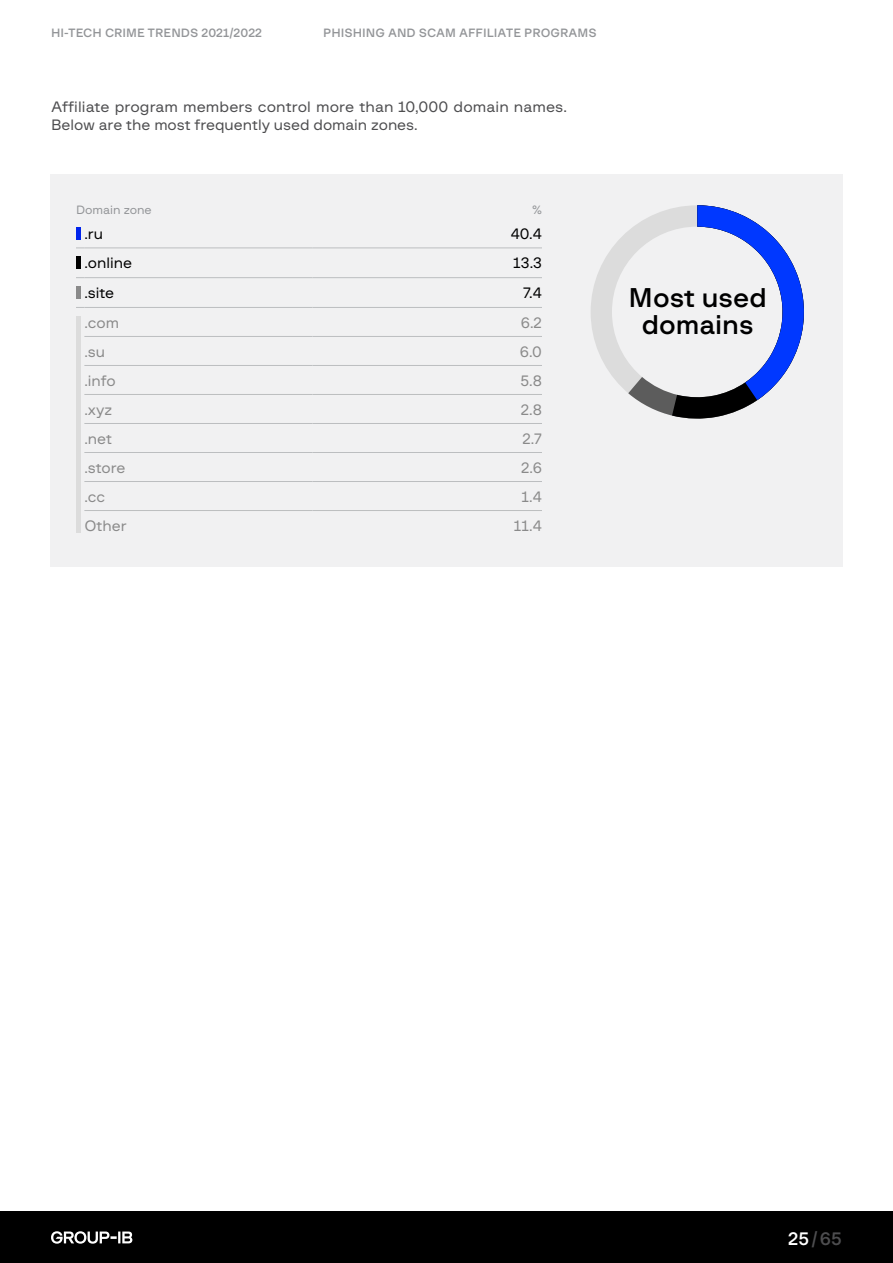
<style>
.page{position:relative;width:893px;height:1263px;background:#fff}
.page>*{position:absolute;margin:0;border:0;box-sizing:border-box;transform-origin:0 0}
.t1{font:27px/27px "G font Medium";color:#000;text-align:center}
.t2{font:18px "G font Medium";color:#4d4d4f}
.t3{font:15px/18px "G font Regular";color:#4d4d4f}
.t4{font:15px "G font Regular";color:#8a8a8a}
.t5{font:15px "G font Regular";color:#000}
.t6{font:12px "G font Medium";color:#939598}
.t7{font:12px "G font Regular";color:#939598}
.s1{color:#fff}
</style>
<div class="page">
<div style="left:0;top:1212px;width:893px;height:51px;background:#000"></div>
<svg style="left:51px;top:1231px;width:81px;height:13px"></svg>
<div style="left:50px;top:174px;width:792px;height:393px;background:#f1f1f2"></div>
<hr style="left:84px;top:307px;width:229px;height:1px;background:#bcbec0">
<hr style="left:313px;top:307px;width:229px;height:1px;background:#bcbec0">
<hr style="left:84px;top:336px;width:229px;height:1px;background:#bcbec0">
<hr style="left:313px;top:336px;width:229px;height:1px;background:#bcbec0">
<hr style="left:84px;top:365px;width:229px;height:1px;background:#bcbec0">
<hr style="left:313px;top:365px;width:229px;height:1px;background:#bcbec0">
<hr style="left:84px;top:394px;width:229px;height:1px;background:#bcbec0">
<hr style="left:313px;top:394px;width:229px;height:1px;background:#bcbec0">
<hr style="left:84px;top:423px;width:229px;height:1px;background:#bcbec0">
<hr style="left:313px;top:423px;width:229px;height:1px;background:#bcbec0">
<hr style="left:84px;top:452px;width:229px;height:1px;background:#bcbec0">
<hr style="left:313px;top:452px;width:229px;height:1px;background:#bcbec0">
<hr style="left:84px;top:481px;width:229px;height:1px;background:#bcbec0">
<hr style="left:313px;top:481px;width:229px;height:1px;background:#bcbec0">
<hr style="left:84px;top:510px;width:229px;height:1px;background:#bcbec0">
<hr style="left:313px;top:510px;width:229px;height:1px;background:#bcbec0">
<hr style="left:84px;top:248px;width:229px;height:1px;background:#bcbec0">
<hr style="left:313px;top:248px;width:229px;height:1px;background:#bcbec0">
<hr style="left:84px;top:277px;width:229px;height:1px;background:#bcbec0">
<hr style="left:313px;top:277px;width:229px;height:1px;background:#bcbec0">
<hr style="left:76px;top:227px;width:4px;height:12px;background:#0024ec">
<hr style="left:76px;top:256px;width:4px;height:13px;background:#000">
<hr style="left:76px;top:286px;width:4px;height:13px;background:#8a8a8a">
<hr style="left:76px;top:316px;width:4px;height:217px;background:#dcdcdc">
<svg style="left:591px;top:231px;width:37px;height:162px;fill:#ddd"></svg>
<svg style="left:628px;top:205px;width:176px;height:214px"></svg>
<p class="t6" style="left:51px;top:26px;width:213px">HI-TECH CRIME TRENDS 2021/2022</p>
<p class="t6" style="left:323px;top:26px;width:275px">PHISHING AND SCAM AFFILIATE PROGRAMS</p>
<p class="t3" style="left:51px;top:98px;width:518px">Affiliate program members control more than 10,000 domain names.<br>Below are the most frequently used domain zones.</p>
<p class="t7" style="left:76px;top:203px;width:77px">Domain zone</p>
<p class="t7" style="left:532px;top:203px;width:11px">%</p>
<p class="t5" style="left:84px;top:225px;width:20px">.ru</p>
<p class="t5" style="left:511px;top:225px;width:33px">40.4</p>
<p class="t5" style="left:84px;top:255px;width:49px">.online</p>
<p class="t5" style="left:513px;top:255px;width:30px">13.3</p>
<p class="t5" style="left:84px;top:285px;width:31px">.site</p>
<p class="t5" style="left:523px;top:285px;width:20px">7.4</p>
<p class="t4" style="left:84px;top:315px;width:36px">.com</p>
<p class="t4" style="left:521px;top:315px;width:23px">6.2</p>
<p class="t4" style="left:84px;top:344px;width:22px">.su</p>
<p class="t4" style="left:520px;top:344px;width:24px">6.0</p>
<p class="t4" style="left:84px;top:373px;width:33px">.info</p>
<p class="t4" style="left:520px;top:373px;width:23px">5.8</p>
<p class="t4" style="left:84px;top:402px;width:29px">.xyz</p>
<p class="t4" style="left:521px;top:402px;width:23px">2.8</p>
<p class="t4" style="left:84px;top:431px;width:29px">.net</p>
<p class="t4" style="left:522px;top:431px;width:21px">2.7</p>
<p class="t4" style="left:84px;top:460px;width:43px">.store</p>
<p class="t4" style="left:521px;top:460px;width:22px">2.6</p>
<p class="t4" style="left:84px;top:489px;width:22px">.cc</p>
<p class="t4" style="left:522px;top:489px;width:22px">1.4</p>
<p class="t4" style="left:84px;top:518px;width:44px">Other</p>
<p class="t4" style="left:514px;top:518px;width:30px">11.4</p>
<h1 class="t1" style="left:629px;top:285px;width:140px">Most used domains</h1>
<p class="t2" style="left:788px;top:1229px;width:55px"><span class="s1">25</span>/65</p>
</div>
